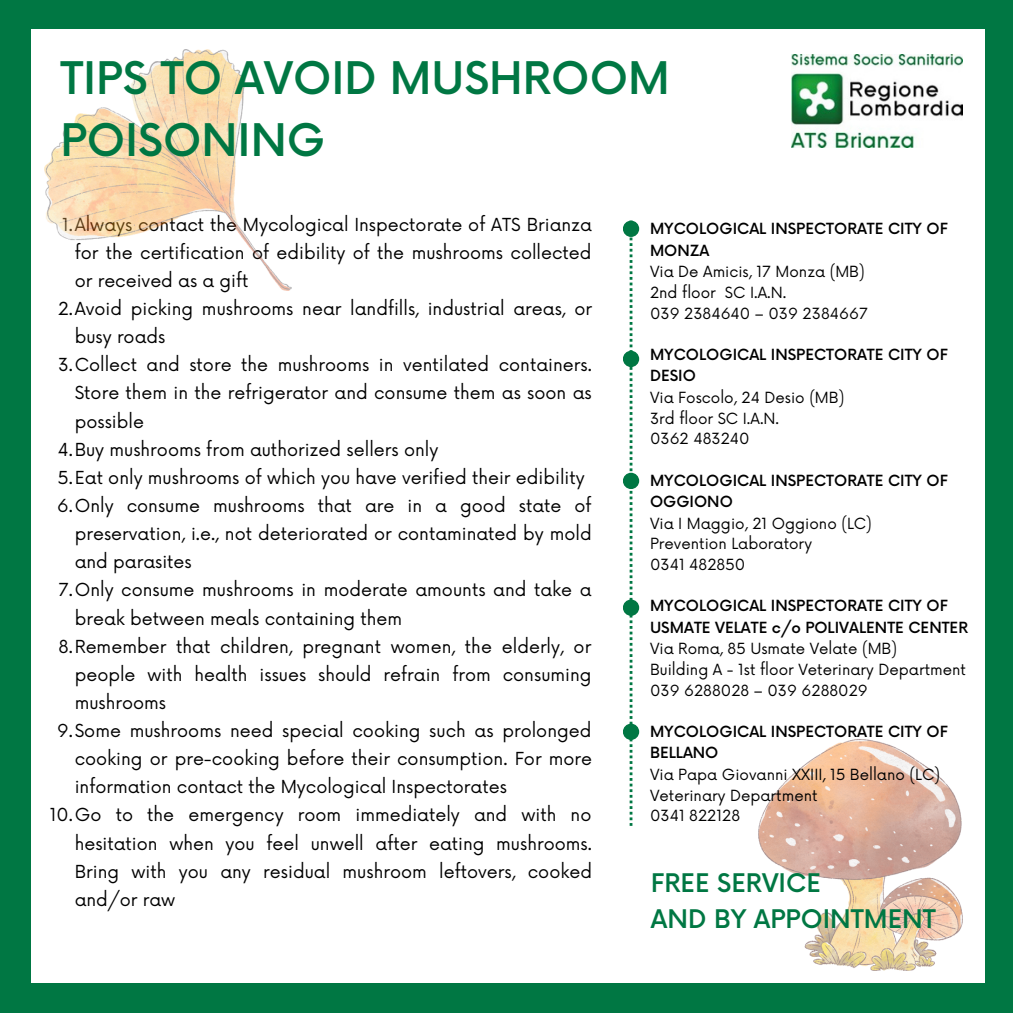
<style>
.page{position:relative;width:1013px;height:1013px;background:#fff}
.page>*{position:absolute;margin:0;border:0;box-sizing:border-box;transform-origin:0 0}
.t1{font:500 43.75px/61.9px "Now";color:#007743}
.t2{font:500 25px "Now";color:#007743}
.t3{font:17.5px/28.1px "Now";color:#000;text-align:justify}
.t4{font:15px/20.6px "Now";color:#000}
.t5{font:500 15px/21.5px "Now";color:#000}
</style>
<div class="page">
<div style="left:0;top:0;width:1012px;height:1012px;background:#007743"></div>
<div style="left:31px;top:30px;width:953px;height:953px;background:#fff"></div>
<img style="left:791px;top:55px;width:171px;height:93px">
<img style="left:758px;top:740px;width:204px;height:230px">
<svg style="left:629px;top:237px;width:3px;height:588px"></svg>
<div style="left:623px;top:221px;width:16px;height:16px;background:#007743;border-radius:50%"></div>
<div style="left:623px;top:351px;width:16px;height:16px;background:#007743;border-radius:50%"></div>
<div style="left:623px;top:473px;width:16px;height:16px;background:#007743;border-radius:50%"></div>
<div style="left:623px;top:599px;width:16px;height:17px;background:#007743;border-radius:50%"></div>
<div style="left:623px;top:723px;width:16px;height:17px;background:#007743;border-radius:50%"></div>
<img style="left:45px;top:49px;width:246px;height:241px">
<p class="t1" style="left:60px;top:50px;width:611px">TIPS TO AVOID MUSHROOM<br>POISONING</p>
<p class="t3" style="left:75px;top:211px;width:519px;text-indent:-13px">1.Always contact the Mycological Inspectorate of ATS Brianza for the certification of edibility of the mushrooms collected or received as a gift</p>
<p class="t3" style="left:75px;top:295px;width:519px;text-indent:-17px">2.Avoid picking mushrooms near landfills, industrial areas, or busy roads</p>
<p class="t3" style="left:75px;top:352px;width:518px;text-indent:-17px">3.Collect and store the mushrooms in ventilated containers.<br>Store them in the refrigerator and consume them as soon as possible</p>
<p class="t3" style="left:58px;top:436px;width:382px">4.Buy mushrooms from authorized sellers only</p>
<p class="t3" style="left:58px;top:464px;width:528px">5.Eat only mushrooms of which you have verified their edibility</p>
<p class="t3" style="left:75px;top:492px;width:518px;text-indent:-18px">6.Only consume mushrooms that are in a good state of preservation, i.e., not deteriorated or contaminated by mold and parasites</p>
<p class="t3" style="left:75px;top:577px;width:518px;text-indent:-16px">7.Only consume mushrooms in moderate amounts and take a break between meals containing them</p>
<p class="t3" style="left:75px;top:633px;width:518px;text-indent:-16px">8.Remember that children, pregnant women, the elderly, or people with health issues should refrain from consuming mushrooms</p>
<p class="t3" style="left:75px;top:717px;width:519px;text-indent:-18px">9.Some mushrooms need special cooking such as prolonged cooking or pre-cooking before their consumption. For more information contact the Mycological Inspectorates</p>
<p class="t3" style="left:75px;top:802px;width:519px;text-indent:-25px">10.Go to the emergency room immediately and with no hesitation when you feel unwell after eating mushrooms.<br>Bring with you any residual mushroom leftovers, cooked and/or raw</p>
<p class="t5" style="left:650px;top:219px;width:299px">MYCOLOGICAL INSPECTORATE CITY OF<br>MONZA</p>
<p class="t4" style="left:650px;top:262px;width:216px">Via De Amicis, 17 Monza (MB)</p>
<p class="t4" style="left:650px;top:283px;width:138px">2nd floor SC I.A.N.</p>
<p class="t4" style="left:650px;top:303px;width:219px">039 2384640 – 039 2384667</p>
<p class="t5" style="left:650px;top:344px;width:299px">MYCOLOGICAL INSPECTORATE CITY OF<br>DESIO</p>
<p class="t4" style="left:650px;top:388px;width:196px">Via Foscolo, 24 Desio (MB)</p>
<p class="t4" style="left:650px;top:408px;width:131px">3rd floor SC I.A.N.</p>
<p class="t4" style="left:650px;top:429px;width:101px">0362 483240</p>
<p class="t5" style="left:650px;top:470px;width:299px">MYCOLOGICAL INSPECTORATE CITY OF<br>OGGIONO</p>
<p class="t4" style="left:650px;top:513px;width:223px">Via I Maggio, 21 Oggiono (LC)</p>
<p class="t4" style="left:650px;top:534px;width:163px">Prevention Laboratory</p>
<p class="t4" style="left:650px;top:555px;width:97px">0341 482850</p>
<p class="t5" style="left:650px;top:596px;width:319px">MYCOLOGICAL INSPECTORATE CITY OF<br>USMATE VELATE c/o POLIVALENTE CENTER</p>
<p class="t4" style="left:650px;top:639px;width:248px">Via Roma, 85 Usmate Velate (MB)</p>
<p class="t4" style="left:650px;top:660px;width:317px">Building A - 1st floor Veterinary Department</p>
<p class="t4" style="left:650px;top:680px;width:219px">039 6288028 – 039 6288029</p>
<p class="t5" style="left:650px;top:721px;width:299px">MYCOLOGICAL INSPECTORATE CITY OF<br>BELLANO</p>
<p class="t4" style="left:650px;top:765px;width:291px">Via Papa Giovanni XXIII, 15 Bellano (LC)<br>Veterinary Department</p>
<p class="t4" style="left:650px;top:806px;width:92px">0341 822128</p>
<p class="t2" style="left:651px;top:869px;width:171px">FREE SERVICE</p>
<p class="t2" style="left:651px;top:905px;width:286px">AND BY APPOINTMENT</p>
</div>
